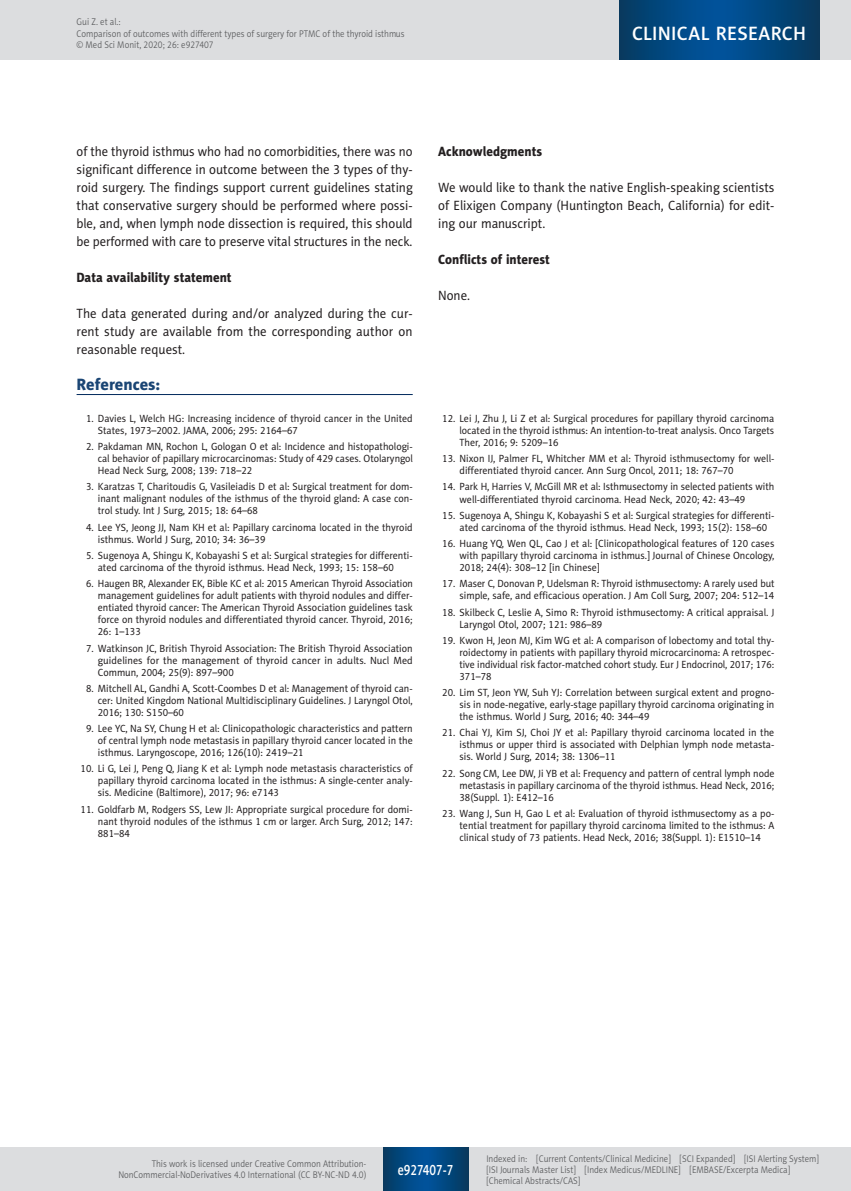
<style>
.page{position:relative;width:851px;height:1191px;background:#fff}
.page>*{position:absolute;margin:0;border:0;box-sizing:border-box;transform-origin:0 0}
.t1{font:19.5px "Naomi Sans EFN Medium";letter-spacing:.015em;color:#fff}
.MSM_Referencje_Tytul{font:16.5px "Naomi Sans EFN Heavy";color:#1a4574}
.t2{font:15px "Naomi Sans EFN Medium";color:#fff;scale:.8 1}
.MSM_Body{font:13.5px/18px "Naomi Sans EFN";color:#231f20;text-align:justify;scale:.94 1}
.MSM_Body-2{font:13.5px/18px "Naomi Sans EFN";color:#231f20;text-align:justify;scale:.95 1}
.MSM_Headline_2{font:13.5px "Naomi Sans EFN Heavy";color:#231f20;scale:.95 1}
.MSM_Referencje_punkt{font:10.5px/12px "Naomi Sans EFN";color:#231f20;text-align:justify;scale:.95 1}
.MSM_Referencje_punkt-2{font:10.5px/12px "Naomi Sans EFN";color:#231f20;text-align:justify;scale:.93 1}
.MSM_Referencje_punkt-3{font:10.5px/12px "Naomi Sans EFN";color:#231f20;text-align:right;scale:.94 1}
.t3{font:9.75px/11.2px "Naomi Sans EFN Light";color:#57585a;scale:.9 1}
</style>
<div class="page">
<hr style="left:77px;top:394px;width:335px;height:1px;background:#00295c">
<div style="left:0;top:1148px;width:850px;height:43px;background:#dcdddf"></div>
<svg style="left:383px;top:1147px;width:85px;height:43px;background:#02477e"></svg>
<div style="left:0;top:0;width:850px;height:60px;background:#dcdddf"></div>
<svg style="left:619px;top:0;width:200px;height:60px;background:#02477e"></svg>
<p class="t3" style="left:77px;top:16px;width:366px">Gui Z. et al.:<br>Comparison of outcomes with different types of surgery for PTMC of the thyroid isthmus © Med Sci Monit, 2020; 26: e927407</p>
<h1 class="t1" style="left:632px;top:22px;width:175px">CLINICAL RESEARCH</h1>
<p class="MSM_Body" style="left:77px;top:142px;width:359px">of the thyroid isthmus who had no comorbidities, there was no significant difference in outcome between the 3 types of thy&shy;roid surgery. The findings support current guidelines stating that conservative surgery should be performed where possi&shy;ble, and, when lymph node dissection is required, this should be performed with care to preserve vital structures in the neck.</p>
<p class="MSM_Headline_2" style="left:77px;top:269px;width:165px">Data availability statement</p>
<p class="MSM_Body-2" style="left:77px;top:304px;width:355px">The data generated during and/or analyzed during the cur&shy;rent study are available from the corresponding author on reasonable request.</p>
<p class="MSM_Referencje_Tytul" style="left:77px;top:374px;width:85px">References:</p>
<p class="MSM_Referencje_punkt" style="left:98px;top:412px;width:333px;text-indent:-12px">1. Davies L, Welch HG: Increasing incidence of thyroid cancer in the United<br>States, 1973–2002. JAMA, 2006; 295: 2164–67</p>
<p class="MSM_Referencje_punkt" style="left:98px;top:441px;width:333px;text-indent:-12px">2. Pakdaman MN, Rochon L, Gologan O et al: Incidence and histopathologi&shy;cal behavior of papillary microcarcinomas: Study of 429 cases. Otolaryngol Head Neck Surg, 2008; 139: 718–22</p>
<p class="MSM_Referencje_punkt" style="left:98px;top:481px;width:333px;text-indent:-12px">3. Karatzas T, Charitoudis G, Vasileiadis D et al: Surgical treatment for dom&shy;inant malignant nodules of the isthmus of the thyroid gland: A case con&shy;trol study. Int J Surg, 2015; 18: 64–68</p>
<p class="MSM_Referencje_punkt" style="left:98px;top:521px;width:333px;text-indent:-12px">4. Lee YS, Jeong JJ, Nam KH et al: Papillary carcinoma located in the thyroid isthmus. World J Surg, 2010; 34: 36–39</p>
<p class="MSM_Referencje_punkt" style="left:98px;top:549px;width:333px;text-indent:-12px">5. Sugenoya A, Shingu K, Kobayashi S et al: Surgical strategies for differenti&shy;ated carcinoma of the thyroid isthmus. Head Neck, 1993; 15: 158–60</p>
<p class="MSM_Referencje_punkt-2" style="left:98px;top:578px;width:340px;text-indent:-12px">6. Haugen BR, Alexander EK, Bible KC et al: 2015 American Thyroid Association management guidelines for adult patients with thyroid nodules and differ&shy;entiated thyroid cancer: The American Thyroid Association guidelines task force on thyroid nodules and differentiated thyroid cancer. Thyroid, 2016; 26: 1–133</p>
<p class="MSM_Referencje_punkt" style="left:98px;top:642px;width:333px;text-indent:-12px">7. Watkinson JC, British Thyroid Association: The British Thyroid Association guidelines for the management of thyroid cancer in adults. Nucl Med Commun, 2004; 25(9): 897–900</p>
<p class="MSM_Referencje_punkt" style="left:98px;top:682px;width:333px;text-indent:-12px">8. Mitchell AL, Gandhi A, Scott-Coombes D et al: Management of thyroid can&shy;cer: United Kingdom National Multidisciplinary Guidelines. J Laryngol Otol, 2016; 130: S150–60</p>
<p class="MSM_Referencje_punkt" style="left:98px;top:722px;width:333px;text-indent:-12px">9. Lee YC, Na SY, Chung H et al: Clinicopathologic characteristics and pattern of central lymph node metastasis in papillary thyroid cancer located in the isthmus. Laryngoscope, 2016; 126(10): 2419–21</p>
<p class="MSM_Referencje_punkt" style="left:98px;top:763px;width:333px;text-indent:-17px">10. Li G, Lei J, Peng Q, Jiang K et al: Lymph node metastasis characteristics of papillary thyroid carcinoma located in the isthmus: A single-center analy&shy;sis. Medicine (Baltimore), 2017; 96: e7143</p>
<p class="MSM_Referencje_punkt" style="left:98px;top:803px;width:333px;text-indent:-17px">11. Goldfarb M, Rodgers SS, Lew JI: Appropriate surgical procedure for domi&shy;nant thyroid nodules of the isthmus 1 cm or larger. Arch Surg, 2012; 147:<br>881–84</p>
<p class="MSM_Headline_2" style="left:438px;top:143px;width:111px">Acknowledgments</p>
<p class="MSM_Body-2" style="left:438px;top:178px;width:355px">We would like to thank the native English-speaking scientists of Elixigen Company (Huntington Beach, California) for edit&shy;ing our manuscript.</p>
<p class="MSM_Headline_2" style="left:438px;top:251px;width:119px">Conflicts of interest</p>
<p class="MSM_Body-2" style="left:438px;top:286px;width:35px">None.</p>
<p class="MSM_Referencje_punkt" style="left:459px;top:412px;width:333px;text-indent:-17px">12. Lei J, Zhu J, Li Z et al: Surgical procedures for papillary thyroid carcinoma located in the thyroid isthmus: An intention-to-treat analysis. Onco Targets Ther, 2016; 9: 5209–16</p>
<p class="MSM_Referencje_punkt" style="left:459px;top:453px;width:333px;text-indent:-17px">13. Nixon IJ, Palmer FL, Whitcher MM et al: Thyroid isthmusectomy for well&shy;differentiated thyroid cancer. Ann Surg Oncol, 2011; 18: 767–70</p>
<p class="MSM_Referencje_punkt" style="left:459px;top:481px;width:333px;text-indent:-17px">14. Park H, Harries V, McGill MR et al: Isthmusectomy in selected patients with well-differentiated thyroid carcinoma. Head Neck, 2020; 42: 43–49</p>
<p class="MSM_Referencje_punkt" style="left:459px;top:509px;width:333px;text-indent:-17px">15. Sugenoya A, Shingu K, Kobayashi S et al: Surgical strategies for differenti&shy;ated carcinoma of the thyroid isthmus. Head Neck, 1993; 15(2): 158–60</p>
<p class="MSM_Referencje_punkt" style="left:459px;top:537px;width:333px;text-indent:-17px">16. Huang YQ, Wen QL, Cao J et al: [Clinicopathological features of 120 cases with papillary thyroid carcinoma in isthmus.] Journal of Chinese Oncology, 2018; 24(4): 308–12 [in Chinese]</p>
<p class="MSM_Referencje_punkt-3" style="left:442px;top:578px;width:355px">17. Maser C, Donovan P, Udelsman R: Thyroid isthmusectomy: A rarely used but simple, safe, and efficacious operation. J Am Coll Surg, 2007; 204: 512–14</p>
<p class="MSM_Referencje_punkt" style="left:459px;top:606px;width:333px;text-indent:-17px">18. Skilbeck C, Leslie A, Simo R: Thyroid isthmusectomy: A critical appraisal. J<br>Laryngol Otol, 2007; 121: 986–89</p>
<p class="MSM_Referencje_punkt" style="left:459px;top:634px;width:333px;text-indent:-17px">19. Kwon H, Jeon MJ, Kim WG et al: A comparison of lobectomy and total thy&shy;roidectomy in patients with papillary thyroid microcarcinoma: A retrospec&shy;tive individual risk factor-matched cohort study. Eur J Endocrinol, 2017; 176:<br>371–78</p>
<p class="MSM_Referencje_punkt" style="left:459px;top:686px;width:333px;text-indent:-17px">20. Lim ST, Jeon YW, Suh YJ: Correlation between surgical extent and progno&shy;sis in node-negative, early-stage papillary thyroid carcinoma originating in the isthmus. World J Surg, 2016; 40: 344–49</p>
<p class="MSM_Referencje_punkt" style="left:459px;top:727px;width:333px;text-indent:-17px">21. Chai YJ, Kim SJ, Choi JY et al: Papillary thyroid carcinoma located in the isthmus or upper third is associated with Delphian lymph node metasta&shy;sis. World J Surg, 2014; 38: 1306–11</p>
<p class="MSM_Referencje_punkt" style="left:459px;top:767px;width:333px;text-indent:-17px">22. Song CM, Lee DW, Ji YB et al: Frequency and pattern of central lymph node metastasis in papillary carcinoma of the thyroid isthmus. Head Neck, 2016; 38(Suppl. 1): E412–16</p>
<p class="MSM_Referencje_punkt" style="left:459px;top:807px;width:333px;text-indent:-17px">23. Wang J, Sun H, Gao L et al: Evaluation of thyroid isthmusectomy as a po&shy;tential treatment for papillary thyroid carcinoma limited to the isthmus: A clinical study of 73 patients. Head Neck, 2016; 38(Suppl. 1): E1510–14</p>
<p class="t3" style="left:118px;top:1158px;width:277px;text-align:right">This work is licensed under Creative Common Attribution-<br>NonCommercial-NoDerivatives 4.0 International (CC BY-NC-ND 4.0)</p>
<h3 class="t2" style="left:397px;top:1160px;width:71px">e927407-7</h3>
<p class="t3" style="left:486px;top:1152px;width:371px">Indexed in: [Current Contents/Clinical Medicine] [SCI Expanded] [ISI Alerting System] [ISI Journals Master List] [Index Medicus/MEDLINE] [EMBASE/Excerpta Medica] [Chemical Abstracts/CAS]</p>
</div>
